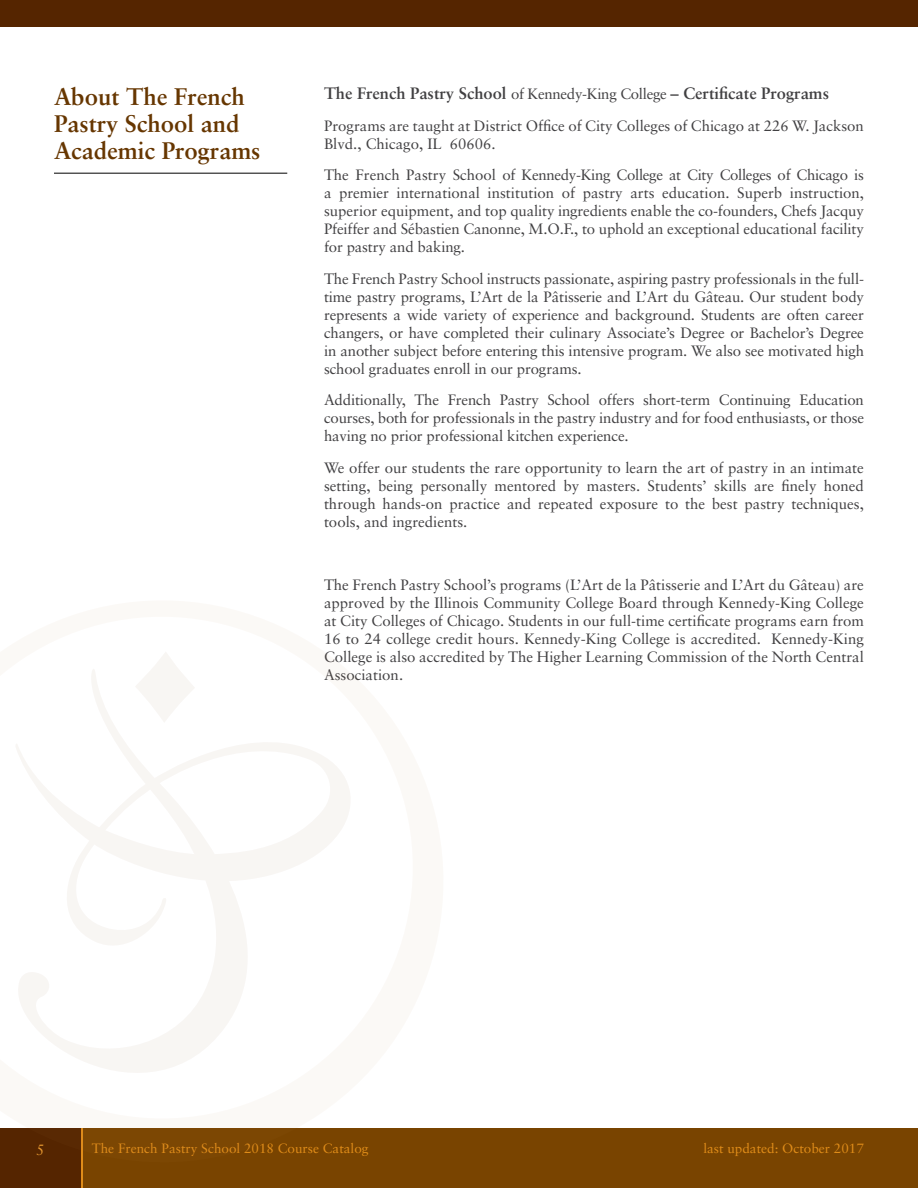
<style>
.page{position:relative;width:918px;height:1188px;background:#fff}
.page>*{position:absolute;margin:0;border:0;box-sizing:border-box;transform-origin:0 0}
.t1{font:700 24px/27px "Sabon LT";color:#663600}
.t2{font:700 16.5px "Sabon LT";color:#414042}
.t3{font:15px/18px "Sabon LT";color:#414042;text-align:justify}
.t4{font:15px "Sabon LT";color:#e2952f}
.t5{font:13.5px "Sabon LT";color:#df8c19}
.s1{font-weight:400;font-size:15px}
</style>
<div class="page">
<div style="left:0;top:1128px;width:918px;height:60px;background:#794400"></div>
<div style="left:0;top:0;width:918px;height:27px;background:#552500"></div>
<hr style="left:54px;top:173px;width:233px;height:1px;background:#000">
<div style="left:0;top:1128px;width:83px;height:60px;background:#552500"></div>
<svg style="left:2px;top:954px;width:245px;height:175px"></svg>
<svg style="left:16px;top:652px;width:334px;height:302px"></svg>
<h1 class="t1" style="left:54px;top:83px;width:208px">About The French<br>Pastry School and<br>Academic Programs</h1>
<p class="t2" style="left:324px;top:83px;width:507px">The French Pastry School <span class="s1">of Kennedy-King College</span> – Certificate Programs</p>
<p class="t3" style="left:324px;top:116px;width:541px">Programs are taught at District Office of City Colleges of Chicago at 226 W. Jackson<br>Blvd., Chicago, IL 60606.</p>
<p class="t3" style="left:324px;top:166px;width:542px">The French Pastry School of Kennedy-King College at City Colleges of Chicago is a premier international institution of pastry arts education. Superb instruction, superior equipment, and top quality ingredients enable the co-founders, Chefs Jacquy Pfeiffer and Sébastien Canonne, M.O.F., to uphold an exceptional educational facility for pastry and baking.</p>
<p class="t3" style="left:324px;top:269px;width:542px">The French Pastry School instructs passionate, aspiring pastry professionals in the full&shy;time pastry programs, L’Art de la Pâtisserie and L’Art du Gâteau. Our student body represents a wide variety of experience and background. Students are often career changers, or have completed their culinary Associate’s Degree or Bachelor’s Degree in another subject before entering this intensive program. We also see motivated high school graduates enroll in our programs.</p>
<p class="t3" style="left:324px;top:391px;width:542px">Additionally, The French Pastry School offers short-term Continuing Education courses, both for professionals in the pastry industry and for food enthusiasts, or those having no prior professional kitchen experience.</p>
<p class="t3" style="left:324px;top:458px;width:541px">We offer our students the rare opportunity to learn the art of pastry in an intimate setting, being personally mentored by masters. Students’ skills are finely honed through hands-on practice and repeated exposure to the best pastry techniques, tools, and ingredients.</p>
<p class="t3" style="left:324px;top:575px;width:542px">The French Pastry School’s programs (L’Art de la Pâtisserie and L’Art du Gâteau) are approved by the Illinois Community College Board through Kennedy-King College at City Colleges of Chicago. Students in our full-time certificate programs earn from 16 to 24 college credit hours. Kennedy-King College is accredited. Kennedy-King College is also accredited by The Higher Learning Commission of the North Central Association.</p>
<p class="t4" style="left:36px;top:1140px;width:10px">5</p>
<p class="t5" style="left:92px;top:1141px;width:278px">The French Pastry School 2018 Course Catalog</p>
<p class="t5" style="left:703px;top:1141px;width:162px">last updated: October 2017</p>
</div>
